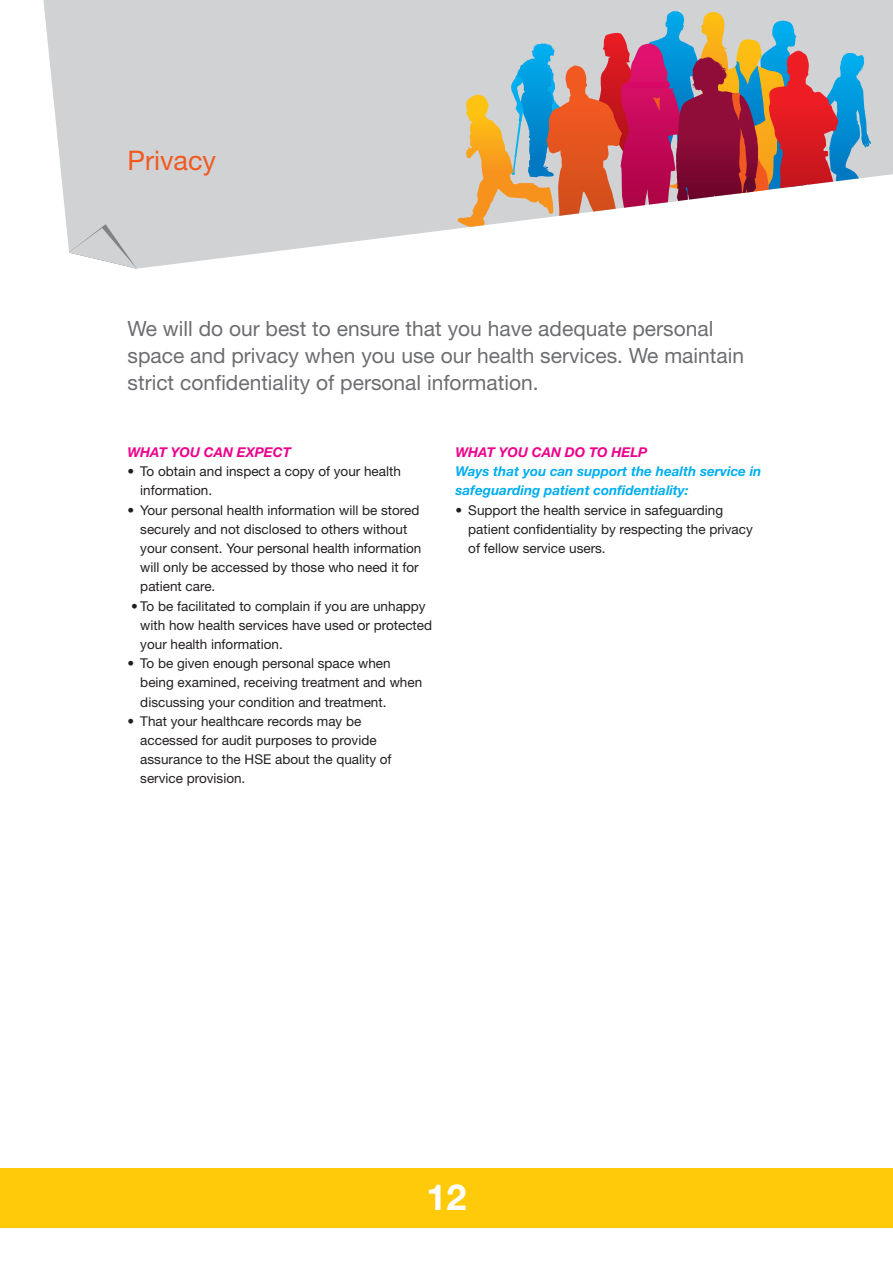
<style>
.page{position:relative;width:893px;height:1263px;background:#fff}
.page>*{position:absolute;margin:0;border:0;box-sizing:border-box;transform-origin:0 0}
.t1{font:700 36px "Helvetica Neue";color:#fff}
.t2{font:27px "Helvetica Neue";color:#f15921}
.t3{font:21px/27px "Helvetica Neue";color:#6c6d70}
.t4{font:13.5px/19.2px "Helvetica Neue";color:#231f20}
.t5{font:italic 700 13.5px/19.2px "Helvetica Neue";color:#00aeef}
.t6{font:italic 700 13.5px "Helvetica Neue";color:#ed028c}
</style>
<div class="page">
<div style="left:0;top:1168px;width:893px;height:59px;background:#feca0a"></div>
<svg style="left:43px;top:0;width:850px;height:269px;fill:#d1d2d4"></svg>
<svg style="left:456px;top:11px;width:405px;height:216px;background:#ba8d90"></svg>
<svg style="left:69px;top:224px;width:68px;height:45px"></svg>
<h2 class="t2" style="left:128px;top:144px;width:90px">Privacy</h2>
<h3 class="t3" style="left:128px;top:314px;width:618px">We will do our best to ensure that you have adequate personal space and privacy when you use our health services. We maintain strict confidentiality of personal information.</h3>
<p class="t6" style="left:128px;top:444px;width:165px">WHAT YOU CAN EXPECT</p>
<p class="t4" style="left:140px;top:462px;width:262px;text-indent:-13px">• To obtain and inspect a copy of your health information.</p>
<p class="t4" style="left:140px;top:500px;width:283px;text-indent:-13px">• Your personal health information will be stored securely and not disclosed to others without your consent. Your personal health information will only be accessed by those who need it for patient care.</p>
<p class="t4" style="left:140px;top:596px;width:293px;text-indent:-9px">• To be facilitated to complain if you are unhappy with how health services have used or protected your health information.</p>
<p class="t4" style="left:140px;top:654px;width:283px;text-indent:-13px">• To be given enough personal space when being examined, receiving treatment and when discussing your condition and treatment.</p>
<p class="t4" style="left:140px;top:711px;width:253px;text-indent:-13px">• That your healthcare records may be accessed for audit purposes to provide assurance to the HSE about the quality of service provision.</p>
<p class="t6" style="left:455px;top:444px;width:193px">WHAT YOU CAN DO TO HELP</p>
<p class="t5" style="left:455px;top:461px;width:308px">Ways that you can support the health service in safeguarding patient confidentiality:</p>
<p class="t4" style="left:468px;top:500px;width:286px;text-indent:-13px">• Support the health service in safeguarding patient confidentiality by respecting the privacy of fellow service users.</p>
<h1 class="t1" style="left:426px;top:1175px;width:42px">12</h1>
</div>
